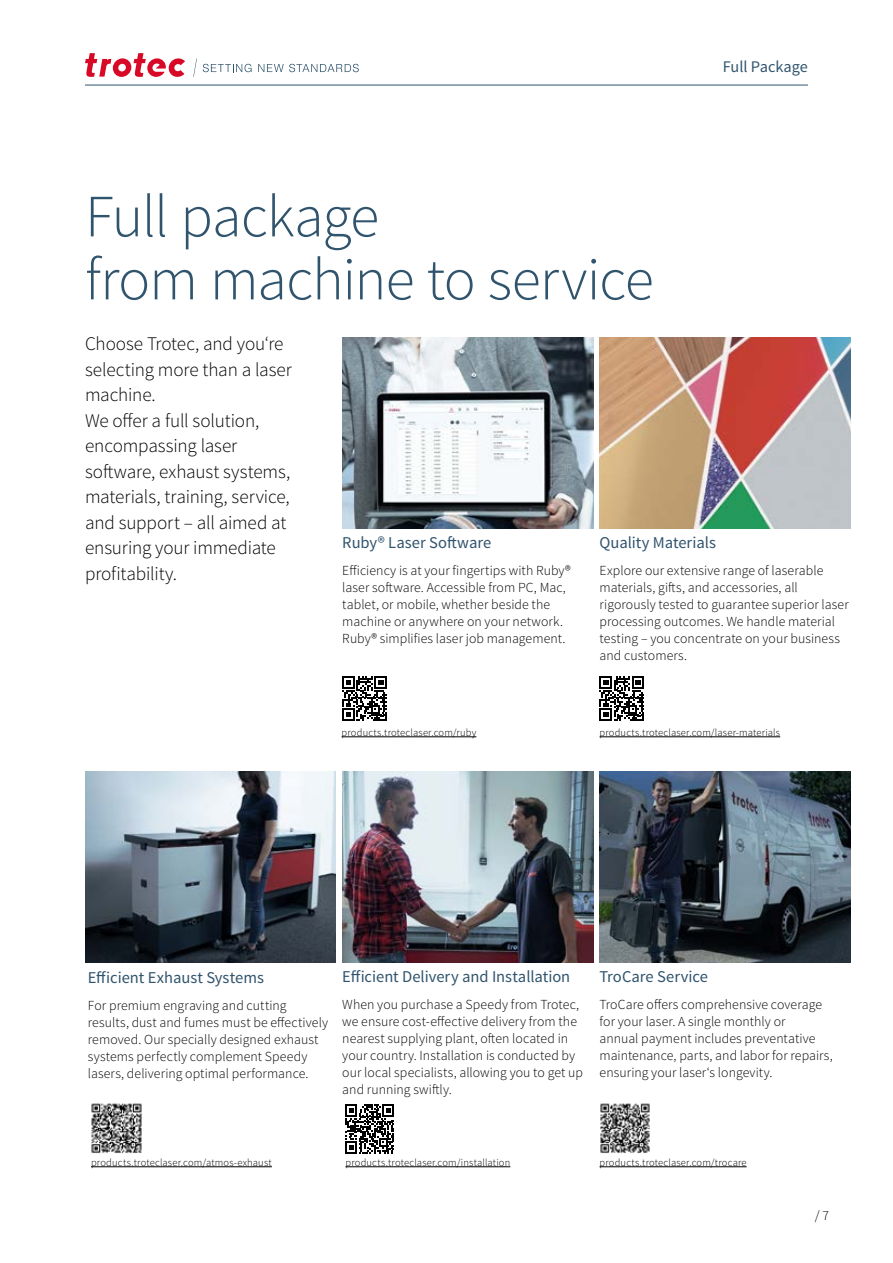
<style>
.page{position:relative;width:893px;height:1263px;background:#fff}
.page>*{position:absolute;margin:0;border:0;box-sizing:border-box;transform-origin:0 0}
.t1{font:300 60px/63px "Source Sans Pro";letter-spacing:-.02em;color:#30546d}
.t2{font:300 19.2px/25.5px "Source Sans Pro";letter-spacing:-.01em;color:#000}
.t3{font:16.5px "Source Sans Pro";letter-spacing:-.005em;color:#30546d}
.t4{font:16.2px "Source Sans Pro";letter-spacing:-.005em;color:#30546d}
.t5{font:300 13.8px/17px "Source Sans Pro";letter-spacing:.005em;color:#000}
.t6{font:300 10.5px "Source Sans Pro";letter-spacing:.015em;color:#000}
</style>
<div class="page">
<svg style="left:193px;top:58px;width:4px;height:19px"></svg>
<svg style="left:203px;top:64px;width:49px;height:8px"></svg>
<svg style="left:258px;top:64px;width:101px;height:8px"></svg>
<svg style="left:85px;top:53px;width:100px;height:24px"></svg>
<hr style="left:85px;top:85px;width:723px;height:1px;background:#30546d">
<svg style="left:342px;top:676px;width:45px;height:45px"></svg>
<svg style="left:600px;top:676px;width:44px;height:45px"></svg>
<img style="left:342px;top:337px;width:251px;height:192px">
<img style="left:342px;top:771px;width:251px;height:191px">
<img style="left:600px;top:337px;width:250px;height:192px">
<img style="left:600px;top:771px;width:250px;height:191px">
<img style="left:85px;top:771px;width:251px;height:191px">
<hr style="left:342px;top:736px;width:134px;height:1px;background:#000">
<hr style="left:600px;top:736px;width:180px;height:1px;background:#000">
<hr style="left:600px;top:1166px;width:147px;height:1px;background:#000">
<hr style="left:345px;top:1166px;width:165px;height:1px;background:#000">
<hr style="left:91px;top:1166px;width:181px;height:1px;background:#000">
<img style="left:600px;top:1103px;width:50px;height:50px">
<svg style="left:345px;top:1104px;width:49px;height:49px"></svg>
<img style="left:91px;top:1103px;width:51px;height:50px">
<h1 class="t1" style="left:85px;top:185px;width:570px">Full package<br>from machine to service</h1>
<p class="t4" style="left:723px;top:57px;width:86px">Full Package</p>
<h2 class="t2" style="left:85px;top:331px;width:208px">Choose Trotec, and you‘re selecting more than a laser machine.<br>We offer a full solution, encompassing laser software, exhaust systems, materials, training, service, and support – all aimed at ensuring your immediate profitability.</h2>
<p class="t3" style="left:342px;top:532px;width:150px">Ruby® Laser Software</p>
<p class="t5" style="left:342px;top:562px;width:230px">Efficiency is at your fingertips with Ruby® laser software. Accessible from PC, Mac, tablet, or mobile, whether beside the machine or anywhere on your network.<br>Ruby® simplifies laser job management.</p>
<p class="t3" style="left:600px;top:532px;width:118px">Quality Materials</p>
<p class="t5" style="left:600px;top:562px;width:251px">Explore our extensive range of laserable materials, gifts, and accessories, all rigorously tested to guarantee superior laser processing outcomes. We handle material testing – you concentrate on your business and customers.</p>
<p class="t6" style="left:342px;top:726px;width:136px">products.troteclaser.com/ruby</p>
<p class="t6" style="left:600px;top:726px;width:182px">products.troteclaser.com/laser-materials</p>
<p class="t3" style="left:88px;top:968px;width:178px">Efficient Exhaust Systems</p>
<p class="t5" style="left:88px;top:997px;width:242px">For premium engraving and cutting results, dust and fumes must be effectively removed. Our specially designed exhaust systems perfectly complement Speedy lasers, delivering optimal performance.</p>
<p class="t3" style="left:342px;top:966px;width:230px">Efficient Delivery and Installation</p>
<p class="t5" style="left:342px;top:996px;width:242px">When you purchase a Speedy from Trotec, we ensure cost-effective delivery from the nearest supplying plant, often located in your country. Installation is conducted by our local specialists, allowing you to get up and running swiftly.</p>
<p class="t3" style="left:600px;top:966px;width:110px">TroCare Service</p>
<p class="t5" style="left:600px;top:996px;width:235px">TroCare offers comprehensive coverage for your laser. A single monthly or<br>annual payment includes preventative maintenance, parts, and labor for repairs, ensuring your laser‘s longevity.</p>
<p class="t6" style="left:91px;top:1156px;width:182px">products.troteclaser.com/atmos-exhaust</p>
<p class="t6" style="left:345px;top:1156px;width:166px">products.troteclaser.com/installation</p>
<p class="t6" style="left:600px;top:1156px;width:149px">products.troteclaser.com/trocare</p>
<p class="t5" style="left:815px;top:1207px;width:16px">/ 7</p>
</div>
